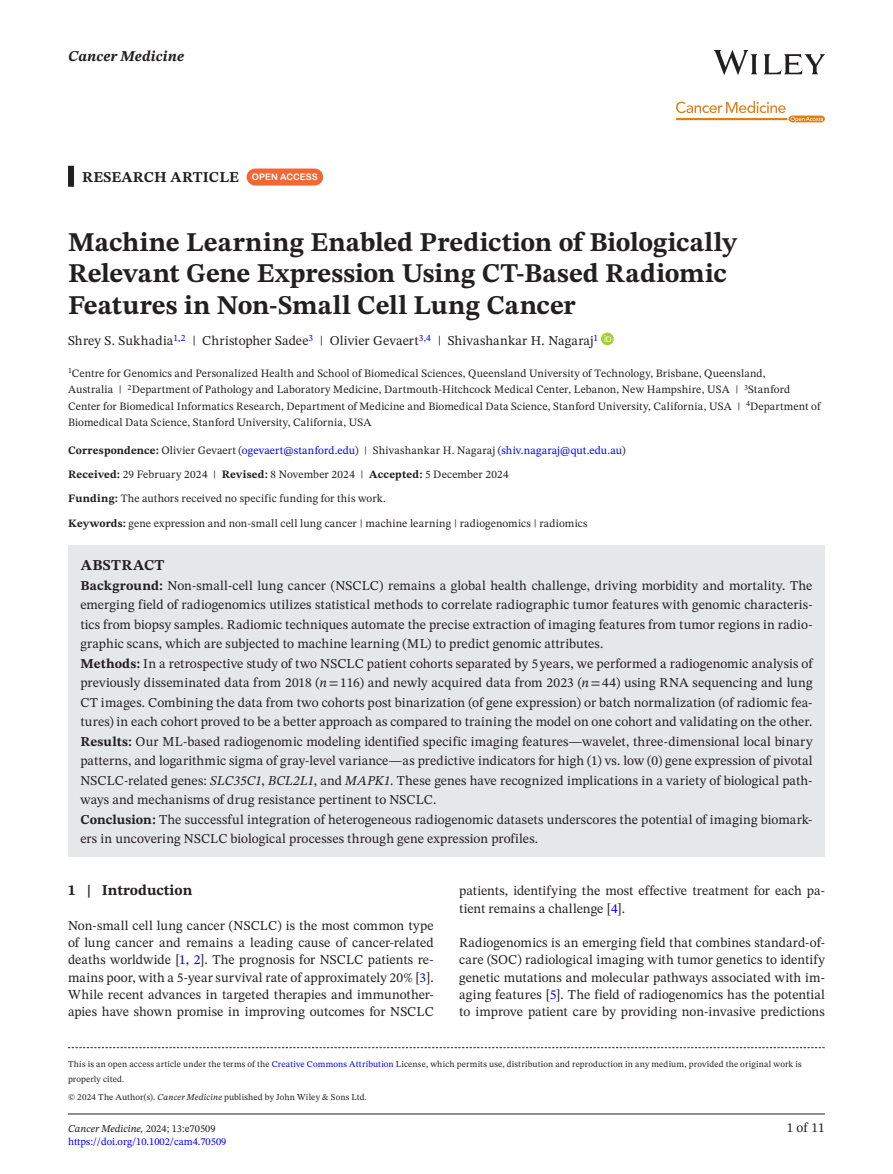
<style>
.page{position:relative;width:893px;height:1174px;background:#fff}
.page>*{position:absolute;margin:0;border:0;box-sizing:border-box;transform-origin:0 0}
.t1{font:700 27px/31.5px "STIX Two Text";color:#231f20}
.t2{font:700 15px "STIX Two Text";letter-spacing:.01em;color:#231f20}
.t3{font:italic 700 15px "STIX Two Text";letter-spacing:.01em;color:#231f20}
.t4{font:13.5px/19.5px "STIX Two Text";letter-spacing:.005em;color:#231f20}
.t5{font:11.25px/16.5px "STIX Two Text";letter-spacing:.015em;color:#231f20}
.t6{font:10.5px "STIX Two Text";color:#00f}
.t7{font:italic 10.5px "STIX Two Text";color:#231f20}
.t8{font:9px/15px "STIX Two Text";letter-spacing:.02em;color:#231f20}
.s1{font-family:"Arial Rounded MT Bold";font-weight:400;font-size:9px;color:#fff}
.s2{font-weight:700}
.s3{color:#00f}
.s4{font-style:italic}
.s5{font-style:normal}
</style>
<div class="page">
<hr style="left:68px;top:1113px;width:757px;height:1px;background:#231f20">
<img style="left:714px;top:51px;width:111px;height:23px">
<svg style="left:676px;top:101px;width:149px;height:21px"></svg>
<div style="left:68px;top:166px;width:6px;height:21px;background:#231f20"></div>
<div style="left:68px;top:545px;width:757px;height:42px;background:#e6e7e9"></div>
<div style="left:68px;top:564px;width:757px;height:98px;background:#e6e7e9"></div>
<div style="left:68px;top:642px;width:757px;height:98px;background:#e6e7e9"></div>
<div style="left:68px;top:720px;width:757px;height:98px;background:#e6e7e9"></div>
<div style="left:68px;top:798px;width:757px;height:59px;background:#e6e7e9"></div>
<div style="left:247px;top:168px;width:76px;height:17px;background:#f16736;border-radius:9px"></div>
<svg style="left:601px;top:332px;width:13px;height:13px"></svg>
<svg style="left:604px;top:335px;width:7px;height:7px"></svg>
<svg style="left:68px;top:1047px;width:757px;height:1px"></svg>
<p class="t3" style="left:68px;top:46px;width:118px">Cancer Medicine</p>
<p class="t2" style="left:82px;top:166px;width:237px">RESEARCH ARTICLE <span class="s1">OPEN ACCESS</span></p>
<h1 class="t1" style="left:68px;top:227px;width:670px">Machine Learning Enabled Prediction of Biologically<br>Relevant Gene Expression Using CT-Based Radiomic<br>Features in Non-Small Cell Lung Cancer</h1>
<p class="t4" style="left:68px;top:331px;width:531px">Shrey S. Sukhadia<sup>1,2</sup> | Christopher Sadee<sup>3</sup> | Olivier Gevaert<sup>3,4</sup> | Shivashankar H. Nagaraj<sup>1</sup></p>
<p class="t5" style="left:68px;top:365px;width:754px"><sup>1</sup>Centre for Genomics and Personalized Health and School of Biomedical Sciences, Queensland University of Technology, Brisbane, Queensland,<br>Australia | <sup>2</sup>Department of Pathology and Laboratory Medicine, Dartmouth-Hitchcock Medical Center, Lebanon, New Hampshire, USA | <sup>3</sup>Stanford Center for Biomedical Informatics Research, Department of Medicine and Biomedical Data Science, Stanford University, California, USA | <sup>4</sup>Department of Biomedical Data Science, Stanford University, California, USA</p>
<p class="t5" style="left:68px;top:438px;width:559px;line-height:24px"><span class="s2">Correspondence:</span> Olivier Gevaert (<span class="s3">ogevaert@stanford.edu</span>) | Shivashankar H. Nagaraj (<span class="s3">shiv.nagaraj@qut.edu.au</span>)<br><span class="s2">Received:</span> 29 February 2024 | <span class="s2">Revised:</span> 8 November 2024 | <span class="s2">Accepted:</span> 5 December 2024<br><span class="s2">Funding:</span> The authors received no specific funding for this work.</p>
<p class="t5" style="left:68px;top:515px;width:521px"><span class="s2">Keywords:</span> gene expression and non-small cell lung cancer | machine learning | radiogenomics | radiomics</p>
<p class="t2" style="left:81px;top:554px;width:85px">ABSTRACT</p>
<p class="t4" style="left:80px;top:575px;width:734px"><span class="s2">Background:</span> Non-small-cell lung cancer (NSCLC) remains a global health challenge, driving morbidity and mortality. The emerging field of radiogenomics utilizes statistical methods to correlate radiographic tumor features with genomic characteris&shy;tics from biopsy samples. Radiomic techniques automate the precise extraction of imaging features from tumor regions in radio&shy;graphic scans, which are subjected to machine learning (ML) to predict genomic attributes.<br><span class="s2">Methods:</span> In a retrospective study of two NSCLC patient cohorts separated by 5 years, we performed a radiogenomic analysis of previously disseminated data from 2018 (<span class="s4">n</span>=116) and newly acquired data from 2023 (<span class="s4">n</span>=44) using RNA sequencing and lung CT images. Combining the data from two cohorts post binarization (of gene expression) or batch normalization (of radiomic fea&shy;tures) in each cohort proved to be a better approach as compared to training the model on one cohort and validating on the other.<br><span class="s2">Results:</span> Our ML-based radiogenomic modeling identified specific imaging features—wavelet, three-dimensional local binary patterns, and logarithmic sigma of gray-level variance—as predictive indicators for high (1) vs. low (0) gene expression of pivotal NSCLC-related genes: <span class="s4">SLC35C1</span>, <span class="s4">BCL2L1</span>, and <span class="s4">MAPK1</span>. These genes have recognized implications in a variety of biological path&shy;ways and mechanisms of drug resistance pertinent to NSCLC.<br><span class="s2">Conclusion:</span> The successful integration of heterogeneous radiogenomic datasets underscores the potential of imaging biomark&shy;ers in uncovering NSCLC biological processes through gene expression profiles.</p>
<p class="t2" style="left:68px;top:879px;width:126px">1 | Introduction</p>
<p class="t4" style="left:68px;top:916px;width:367px;line-height:17.2px;text-align:justify">Non-small cell lung cancer (NSCLC) is the most common type of lung cancer and remains a leading cause of cancer-related deaths worldwide [<span class="s3">1, 2</span>]. The prognosis for NSCLC patients re&shy;mains poor, with a 5-year survival rate of approximately 20% [<span class="s3">3</span>].<br>While recent advances in targeted therapies and immunother&shy;apies have shown promise in improving outcomes for NSCLC</p>
<p class="t4" style="left:459px;top:882px;width:367px;line-height:17.2px">patients, identifying the most effective treatment for each pa&shy;tient remains a challenge [<span class="s3">4</span>].</p>
<p class="t4" style="left:459px;top:934px;width:367px;line-height:17.2px;text-align:justify">Radiogenomics is an emerging field that combines standard-of&shy;care (SOC) radiological imaging with tumor genetics to identify genetic mutations and molecular pathways associated with im&shy;aging features [<span class="s3">5</span>]. The field of radiogenomics has the potential to improve patient care by providing non-invasive predictions</p>
<p class="t8" style="left:68px;top:1056px;width:735px">This is an open access article under the terms of the <span class="s3">Creative Commons Attribution</span> License, which permits use, distribution and reproduction in any medium, provided the original work is properly cited.</p>
<p class="t8" style="left:68px;top:1089px;width:301px">© 2024 The Author(s). <span class="s4">Cancer Medicine</span> published by John Wiley &amp; Sons Ltd.</p>
<p class="t7" style="left:68px;top:1121px;width:149px">Cancer Medicine, <span class="s5">2024; 13:e70509</span></p>
<p class="t4" style="left:787px;top:1118px;width:40px">1 of 11</p>
<p class="t6" style="left:68px;top:1134px;width:160px">https://doi.org/10.1002/cam4.70509</p>
</div>
